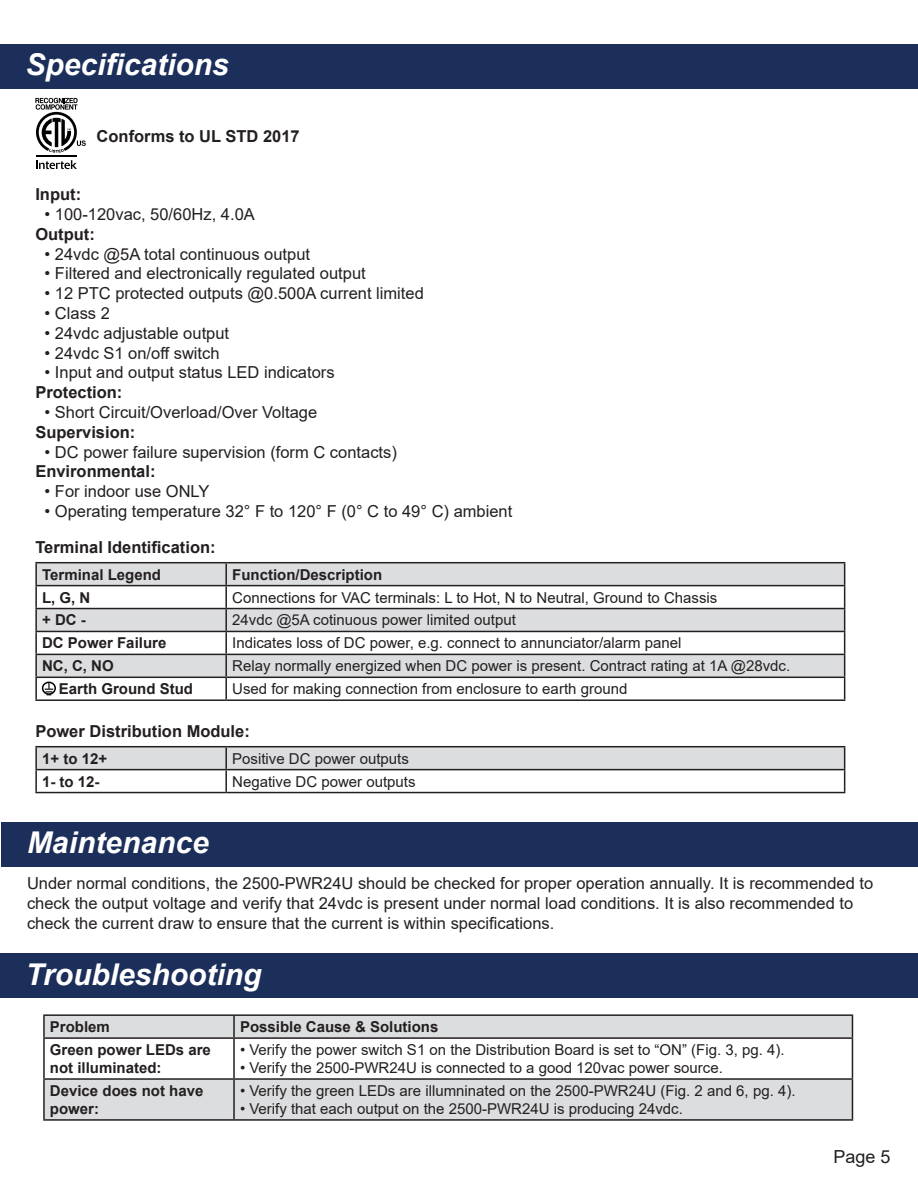
<style>
.page{position:relative;width:918px;height:1188px;background:#fff}
.page>*{position:absolute;margin:0;border:0;box-sizing:border-box;transform-origin:0 0}
.t1{font:italic 700 30px "Arial";color:#fff}
.t2{font:18px "Arial";color:#231f20}
.t3{font:16.5px/19.8px "Arial";color:#231f20}
.t4{font:700 16.5px "Arial";color:#231f20}
.t5{font:15px "Arial";color:#231f20}
.t6{font:700 15px/18px "Arial";color:#231f20}
</style>
<div class="page">
<svg style="left:36px;top:160px;width:41px;height:9px"></svg>
<hr style="left:36px;top:156px;width:41px;height:1px;background:#000">
<svg style="left:35px;top:98px;width:51px;height:55px"></svg>
<div style="left:0;top:44px;width:918px;height:44px;background:#1c2f5a"></div>
<div style="left:2px;top:822px;width:916px;height:45px;background:#1c2f5a"></div>
<div style="left:0;top:953px;width:918px;height:45px;background:#1c2f5a"></div>
<svg style="left:37px;top:563px;width:807px;height:114px;fill:#dcdddf"></svg>
<hr style="left:35px;top:586px;width:2px;height:22px;background:#231f20">
<hr style="left:225px;top:586px;width:2px;height:22px;background:#231f20">
<hr style="left:35px;top:632px;width:2px;height:22px;background:#231f20">
<hr style="left:225px;top:632px;width:2px;height:22px;background:#231f20">
<hr style="left:35px;top:678px;width:2px;height:21px;background:#231f20">
<hr style="left:225px;top:678px;width:2px;height:21px;background:#231f20">
<hr style="left:35px;top:562px;width:191px;height:1px;background:#231f20">
<hr style="left:35px;top:563px;width:2px;height:22px;background:#231f20">
<hr style="left:35px;top:585px;width:191px;height:1px;background:#231f20">
<hr style="left:226px;top:562px;width:619px;height:1px;background:#231f20">
<hr style="left:225px;top:563px;width:2px;height:22px;background:#231f20">
<hr style="left:226px;top:585px;width:619px;height:1px;background:#231f20">
<hr style="left:35px;top:608px;width:191px;height:1px;background:#231f20">
<hr style="left:35px;top:609px;width:2px;height:22px;background:#231f20">
<hr style="left:35px;top:631px;width:191px;height:1px;background:#231f20">
<hr style="left:226px;top:608px;width:619px;height:1px;background:#231f20">
<hr style="left:225px;top:609px;width:2px;height:22px;background:#231f20">
<hr style="left:226px;top:631px;width:619px;height:1px;background:#231f20">
<hr style="left:35px;top:654px;width:191px;height:1px;background:#231f20">
<hr style="left:35px;top:655px;width:2px;height:22px;background:#231f20">
<hr style="left:35px;top:677px;width:191px;height:1px;background:#231f20">
<hr style="left:226px;top:654px;width:619px;height:1px;background:#231f20">
<hr style="left:225px;top:655px;width:2px;height:22px;background:#231f20">
<svg style="left:844px;top:563px;width:1px;height:136px"></svg>
<hr style="left:226px;top:677px;width:619px;height:1px;background:#231f20">
<hr style="left:35px;top:699px;width:191px;height:2px;background:#231f20">
<hr style="left:226px;top:699px;width:619px;height:2px;background:#231f20">
<div style="left:42px;top:682px;width:14px;height:13px;border:2px solid #000;border-radius:50%"></div>
<svg style="left:45px;top:683px;width:8px;height:12px"></svg>
<hr style="left:35px;top:770px;width:2px;height:22px;background:#231f20">
<hr style="left:35px;top:746px;width:191px;height:1px;background:#231f20">
<hr style="left:35px;top:747px;width:2px;height:22px;background:#231f20">
<hr style="left:35px;top:769px;width:191px;height:1px;background:#231f20">
<hr style="left:226px;top:746px;width:619px;height:1px;background:#231f20">
<svg style="left:36px;top:747px;width:809px;height:45px"></svg>
<hr style="left:226px;top:769px;width:619px;height:1px;background:#231f20">
<hr style="left:35px;top:792px;width:191px;height:1px;background:#231f20">
<hr style="left:226px;top:792px;width:619px;height:1px;background:#231f20">
<svg style="left:45px;top:1016px;width:807px;height:103px;fill:#dcdddf"></svg>
<hr style="left:43px;top:1039px;width:2px;height:39px;background:#231f20">
<hr style="left:233px;top:1039px;width:2px;height:39px;background:#231f20">
<hr style="left:852px;top:1039px;width:1px;height:39px;background:#231f20">
<hr style="left:43px;top:1014px;width:191px;height:2px;background:#231f20">
<hr style="left:43px;top:1016px;width:2px;height:21px;background:#231f20">
<hr style="left:43px;top:1037px;width:191px;height:2px;background:#231f20">
<hr style="left:234px;top:1014px;width:619px;height:2px;background:#231f20">
<hr style="left:233px;top:1016px;width:2px;height:21px;background:#231f20">
<svg style="left:852px;top:1016px;width:1px;height:21px"></svg>
<hr style="left:234px;top:1037px;width:619px;height:2px;background:#231f20">
<hr style="left:43px;top:1078px;width:191px;height:2px;background:#231f20">
<hr style="left:43px;top:1080px;width:2px;height:39px;background:#231f20">
<hr style="left:43px;top:1119px;width:191px;height:2px;background:#231f20">
<hr style="left:234px;top:1078px;width:619px;height:2px;background:#231f20">
<hr style="left:233px;top:1080px;width:2px;height:39px;background:#231f20">
<hr style="left:852px;top:1080px;width:1px;height:39px;background:#231f20">
<hr style="left:234px;top:1119px;width:619px;height:2px;background:#231f20">
<p class="t1" style="left:26px;top:45px;width:205px">Specifications</p>
<p class="t4" style="left:97px;top:125px;width:205px">Conforms to UL STD 2017</p>
<p class="t4" style="left:35px;top:183px;width:47px">Input:</p>
<p class="t3" style="left:45px;top:204px;width:212px">• 100-120vac, 50/60Hz, 4.0A</p>
<p class="t4" style="left:35px;top:222px;width:61px">Output:</p>
<p class="t3" style="left:45px;top:244px;width:267px">• 24vdc @5A total continuous output</p>
<p class="t3" style="left:45px;top:264px;width:323px">• Filtered and electronically regulated output</p>
<p class="t3" style="left:45px;top:283px;width:381px">• 12 PTC protected outputs @0.500A current limited</p>
<p class="t3" style="left:45px;top:303px;width:67px">• Class 2</p>
<p class="t3" style="left:45px;top:323px;width:186px">• 24vdc adjustable output</p>
<p class="t3" style="left:45px;top:343px;width:177px">• 24vdc S1 on/off switch</p>
<p class="t3" style="left:45px;top:363px;width:292px">• Input and output status LED indicators</p>
<p class="t4" style="left:35px;top:381px;width:89px">Protection:</p>
<p class="t3" style="left:45px;top:402px;width:274px">• Short Circuit/Overload/Over Voltage</p>
<p class="t4" style="left:35px;top:420px;width:101px">Supervision:</p>
<p class="t3" style="left:45px;top:442px;width:354px">• DC power failure supervision (form C contacts)</p>
<p class="t4" style="left:35px;top:460px;width:122px">Environmental:</p>
<p class="t3" style="left:45px;top:481px;width:167px">• For indoor use ONLY</p>
<p class="t3" style="left:45px;top:501px;width:469px">• Operating temperature 32° F to 120° F (0° C to 49° C) ambient</p>
<p class="t4" style="left:35px;top:535px;width:182px">Terminal Identification:</p>
<p class="t6" style="left:42px;top:566px;width:120px">Terminal Legend</p>
<p class="t6" style="left:232px;top:566px;width:152px">Function/Description</p>
<p class="t6" style="left:42px;top:588px;width:50px">L, G, N</p>
<p class="t5" style="left:232px;top:587px;width:487px">Connections for VAC terminals: L to Hot, N to Neutral, Ground to Chassis</p>
<p class="t6" style="left:42px;top:611px;width:45px">+ DC -</p>
<p class="t5" style="left:232px;top:610px;width:285px">24vdc @5A cotinuous power limited output</p>
<p class="t6" style="left:42px;top:634px;width:126px">DC Power Failure</p>
<p class="t5" style="left:232px;top:633px;width:451px">Indicates loss of DC power, e.g. connect to annunciator/alarm panel</p>
<p class="t6" style="left:42px;top:657px;width:73px">NC, C, NO</p>
<p class="t5" style="left:232px;top:656px;width:559px">Relay normally energized when DC power is present. Contract rating at 1A @28vdc.</p>
<p class="t6" style="left:59px;top:680px;width:136px">Earth Ground Stud</p>
<p class="t5" style="left:232px;top:679px;width:397px">Used for making connection from enclosure to earth ground</p>
<p class="t4" style="left:35px;top:720px;width:216px">Power Distribution Module:</p>
<p class="t6" style="left:42px;top:750px;width:67px">1+ to 12+</p>
<p class="t5" style="left:232px;top:748px;width:178px">Positive DC power outputs</p>
<p class="t6" style="left:42px;top:772px;width:59px">1- to 12-</p>
<p class="t5" style="left:232px;top:771px;width:185px">Negative DC power outputs</p>
<p class="t1" style="left:27px;top:823px;width:183px">Maintenance</p>
<p class="t3" style="left:27px;top:873px;width:848px">Under normal conditions, the 2500-PWR24U should be checked for proper operation annually. It is recommended to check the output voltage and verify that 24vdc is present under normal load conditions. It is also recommended to check the current draw to ensure that the current is within specifications.</p>
<p class="t1" style="left:26px;top:955px;width:238px">Troubleshooting</p>
<p class="t6" style="left:50px;top:1018px;width:62px">Problem</p>
<p class="t6" style="left:240px;top:1018px;width:200px">Possible Cause &amp; Solutions</p>
<p class="t6" style="left:50px;top:1041px;width:162px">Green power LEDs are not illuminated:</p>
<p class="t5" style="left:240px;top:1039px;width:546px">• Verify the power switch S1 on the Distribution Board is set to “ON” (Fig. 3, pg. 4).</p>
<p class="t5" style="left:240px;top:1057px;width:484px">• Verify the 2500-PWR24U is connected to a good 120vac power source.</p>
<p class="t6" style="left:50px;top:1082px;width:155px">Device does not have power:</p>
<p class="t5" style="left:240px;top:1080px;width:557px">• Verify the green LEDs are illumninated on the 2500-PWR24U (Fig. 2 and 6, pg. 4).</p>
<p class="t5" style="left:240px;top:1098px;width:444px">• Verify that each output on the 2500-PWR24U is producing 24vdc.</p>
<p class="t2" style="left:833px;top:1144px;width:59px">Page 5</p>
</div>
